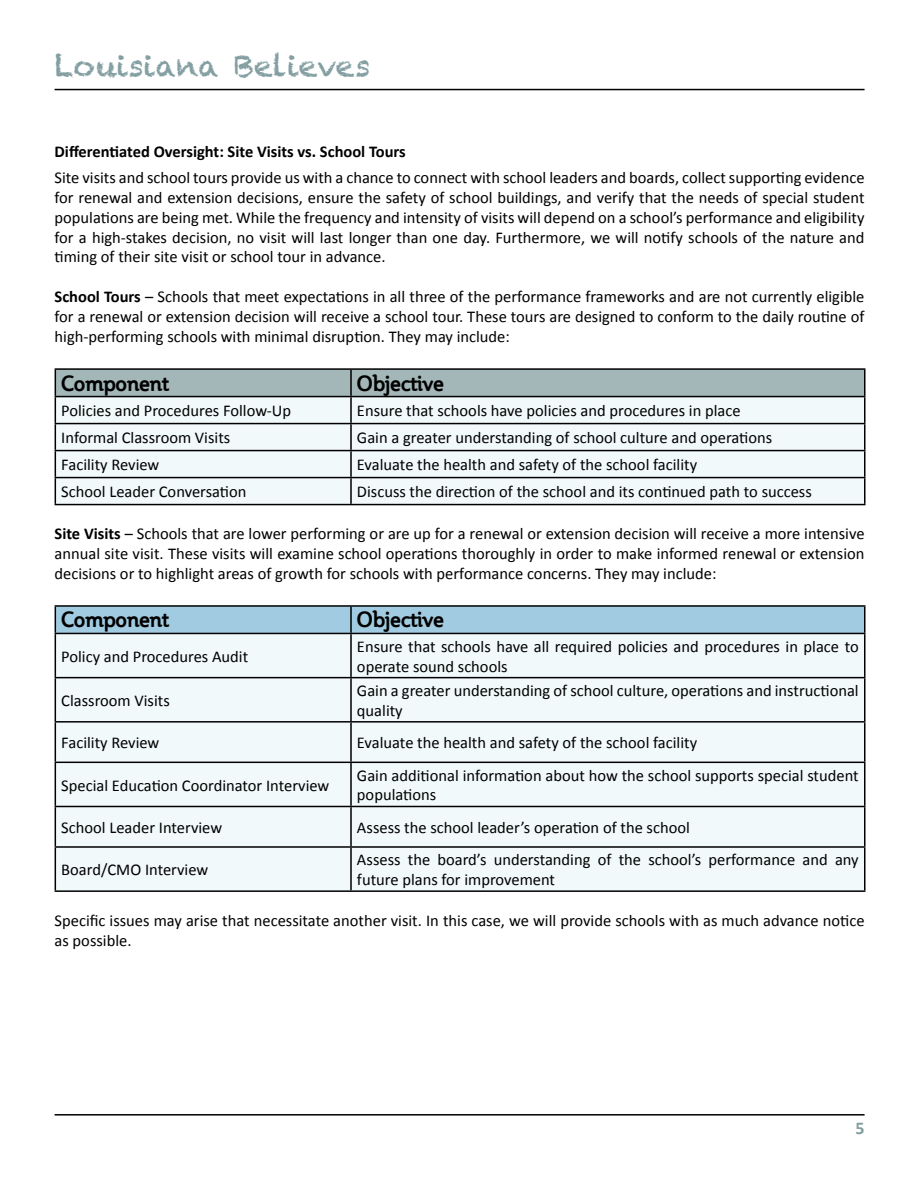
<style>
.page{position:relative;width:918px;height:1188px;background:#fff}
.page>*{position:absolute;margin:0;border:0;box-sizing:border-box;transform-origin:0 0}
.t1{font:30px "Chalkduster";color:#849fa2}
.t2{font:700 21px "Steinem";letter-spacing:.01em;color:#000}
.t3{font:700 18px "Calibri";color:#849fa2}
.t4{font:16.5px/19.8px "Calibri";color:#000}
.t5{font:700 16.5px "Calibri";color:#000}
.s1{font-weight:700}
</style>
<div class="page">
<hr style="left:55px;top:89px;width:810px;height:1px;background:#000">
<hr style="left:55px;top:1114px;width:810px;height:2px;background:#000">
<hr style="left:55px;top:368px;width:296px;height:2px;background:#000">
<hr style="left:351px;top:368px;width:515px;height:2px;background:#000">
<hr style="left:864px;top:370px;width:2px;height:26px;background:#000">
<hr style="left:351px;top:396px;width:515px;height:1px;background:#000">
<hr style="left:864px;top:397px;width:2px;height:26px;background:#000">
<hr style="left:351px;top:423px;width:515px;height:1px;background:#000">
<hr style="left:864px;top:424px;width:2px;height:26px;background:#000">
<hr style="left:351px;top:450px;width:515px;height:1px;background:#000">
<hr style="left:864px;top:451px;width:2px;height:26px;background:#000">
<svg style="left:55px;top:369px;width:810px;height:135px"></svg>
<hr style="left:351px;top:477px;width:515px;height:1px;background:#000">
<hr style="left:350px;top:478px;width:2px;height:26px;background:#000">
<hr style="left:864px;top:478px;width:2px;height:26px;background:#000">
<hr style="left:55px;top:504px;width:296px;height:1px;background:#000">
<hr style="left:351px;top:504px;width:515px;height:1px;background:#000">
<div style="left:56px;top:634px;width:808px;height:256px;background:#f2f9fa"></div>
<hr style="left:55px;top:605px;width:296px;height:2px;background:#000">
<div style="left:55px;top:606px;width:809px;height:27px;background:#a1cbe0"></div>
<hr style="left:351px;top:605px;width:515px;height:2px;background:#000">
<hr style="left:350px;top:607px;width:2px;height:26px;background:#000">
<hr style="left:864px;top:607px;width:2px;height:26px;background:#000">
<hr style="left:55px;top:633px;width:296px;height:1px;background:#000">
<hr style="left:55px;top:634px;width:1px;height:43px;background:#000">
<hr style="left:351px;top:633px;width:515px;height:1px;background:#000">
<hr style="left:350px;top:634px;width:2px;height:43px;background:#000">
<hr style="left:864px;top:634px;width:2px;height:43px;background:#000">
<hr style="left:55px;top:677px;width:296px;height:1px;background:#000">
<hr style="left:55px;top:678px;width:1px;height:43px;background:#000">
<hr style="left:351px;top:677px;width:515px;height:1px;background:#000">
<hr style="left:350px;top:678px;width:2px;height:43px;background:#000">
<hr style="left:864px;top:678px;width:2px;height:43px;background:#000">
<hr style="left:55px;top:721px;width:296px;height:2px;background:#000">
<hr style="left:55px;top:723px;width:1px;height:39px;background:#000">
<hr style="left:351px;top:721px;width:515px;height:2px;background:#000">
<hr style="left:350px;top:723px;width:2px;height:39px;background:#000">
<hr style="left:864px;top:723px;width:2px;height:39px;background:#000">
<hr style="left:55px;top:762px;width:296px;height:1px;background:#000">
<hr style="left:55px;top:763px;width:1px;height:43px;background:#000">
<hr style="left:351px;top:762px;width:515px;height:1px;background:#000">
<hr style="left:350px;top:763px;width:2px;height:43px;background:#000">
<hr style="left:864px;top:763px;width:2px;height:43px;background:#000">
<hr style="left:55px;top:806px;width:296px;height:1px;background:#000">
<hr style="left:55px;top:807px;width:1px;height:39px;background:#000">
<hr style="left:351px;top:806px;width:515px;height:1px;background:#000">
<hr style="left:350px;top:807px;width:2px;height:39px;background:#000">
<hr style="left:864px;top:807px;width:2px;height:39px;background:#000">
<hr style="left:55px;top:846px;width:296px;height:2px;background:#000">
<hr style="left:55px;top:848px;width:1px;height:42px;background:#000">
<hr style="left:351px;top:846px;width:515px;height:2px;background:#000">
<hr style="left:350px;top:848px;width:2px;height:42px;background:#000">
<hr style="left:864px;top:848px;width:2px;height:42px;background:#000">
<hr style="left:55px;top:890px;width:296px;height:2px;background:#000">
<hr style="left:351px;top:890px;width:515px;height:2px;background:#000">
<h1 class="t1" style="left:55px;top:49px;width:317px">Louisiana Believes</h1>
<p class="t5" style="left:55px;top:141px;width:353px">Differentiated Oversight: Site Visits vs. School Tours</p>
<p class="t4" style="left:55px;top:168px;width:812px;text-align:justify">Site visits and school tours provide us with a chance to connect with school leaders and boards, collect supporting evidence for renewal and extension decisions, ensure the safety of school buildings, and verify that the needs of special student populations are being met. While the frequency and intensity of visits will depend on a school’s performance and eligibility for a high-stakes decision, no visit will last longer than one day. Furthermore, we will notify schools of the nature and timing of their site visit or school tour in advance.</p>
<p class="t4" style="left:55px;top:287px;width:811px;text-align:justify"><span class="s1">School Tours</span> – Schools that meet expectations in all three of the performance frameworks and are not currently eligible for a renewal or extension decision will receive a school tour. These tours are designed to conform to the daily routine of high-performing schools with minimal disruption. They may include:</p>
<p class="t2" style="left:61px;top:371px;width:109px">Component</p>
<p class="t2" style="left:357px;top:371px;width:88px">Objective</p>
<p class="t4" style="left:61px;top:401px;width:231px">Policies and Procedures Follow-Up</p>
<p class="t4" style="left:357px;top:401px;width:385px">Ensure that schools have policies and procedures in place</p>
<p class="t4" style="left:61px;top:428px;width:171px">Informal Classroom Visits</p>
<p class="t4" style="left:357px;top:428px;width:417px">Gain a greater understanding of school culture and operations</p>
<p class="t4" style="left:61px;top:455px;width:100px">Facility Review</p>
<p class="t4" style="left:357px;top:455px;width:342px">Evaluate the health and safety of the school facility</p>
<p class="t4" style="left:61px;top:482px;width:187px">School Leader Conversation</p>
<p class="t4" style="left:357px;top:482px;width:456px">Discuss the direction of the school and its continued path to success</p>
<p class="t4" style="left:55px;top:524px;width:812px;text-align:justify"><span class="s1">Site Visits</span> – Schools that are lower performing or are up for a renewal or extension decision will receive a more intensive annual site visit. These visits will examine school operations thoroughly in order to make informed renewal or extension decisions or to highlight areas of growth for schools with performance concerns. They may include:</p>
<p class="t2" style="left:61px;top:608px;width:109px">Component</p>
<p class="t2" style="left:357px;top:608px;width:88px">Objective</p>
<p class="t4" style="left:61px;top:646px;width:188px">Policy and Procedures Audit</p>
<p class="t4" style="left:357px;top:637px;width:503px">Ensure that schools have all required policies and procedures in place to operate sound schools</p>
<p class="t4" style="left:61px;top:691px;width:110px">Classroom Visits</p>
<p class="t4" style="left:357px;top:681px;width:503px">Gain a greater understanding of school culture, operations and instructional quality</p>
<p class="t4" style="left:61px;top:733px;width:100px">Facility Review</p>
<p class="t4" style="left:357px;top:733px;width:342px">Evaluate the health and safety of the school facility</p>
<p class="t4" style="left:61px;top:775px;width:270px">Special Education Coordinator Interview</p>
<p class="t4" style="left:357px;top:765px;width:503px">Gain additional information about how the school supports special student populations</p>
<p class="t4" style="left:61px;top:818px;width:162px">School Leader Interview</p>
<p class="t4" style="left:357px;top:818px;width:334px">Assess the school leader’s operation of the school</p>
<p class="t4" style="left:61px;top:860px;width:149px">Board/CMO Interview</p>
<p class="t4" style="left:357px;top:850px;width:503px">Assess the board’s understanding of the school’s performance and any future plans for improvement</p>
<p class="t4" style="left:55px;top:911px;width:811px">Specific issues may arise that necessitate another visit. In this case, we will provide schools with as much advance notice as possible.</p>
<p class="t3" style="left:855px;top:1117px;width:11px">5</p>
</div>
